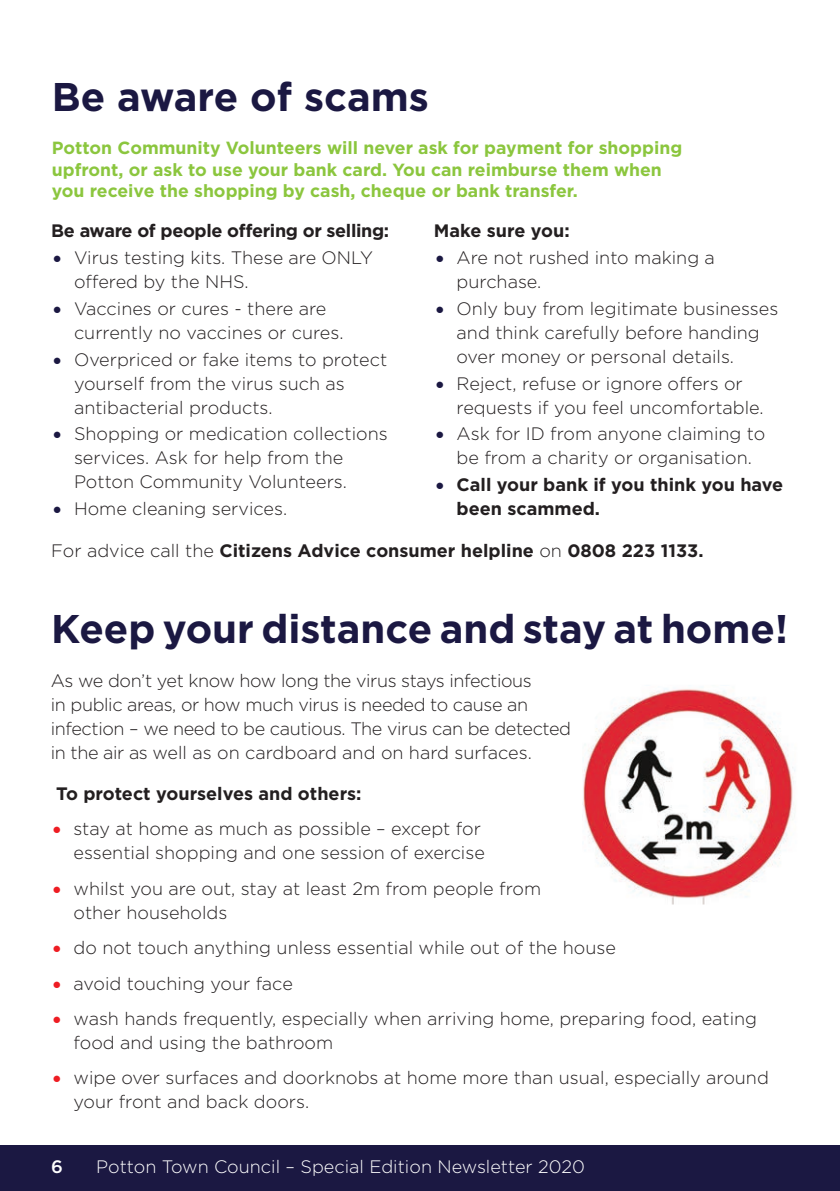
<style>
.page{position:relative;width:840px;height:1191px;background:#fff}
.page>*{position:absolute;margin:0;border:0;box-sizing:border-box;transform-origin:0 0}
.t1{font:700 40px "Gotham";color:#1b1842}
.t2{font:300 18px/24px "Gotham";color:#231f20}
.t3{font:300 18px/24px "Gotham";letter-spacing:-.02em;color:#231f20}
.t4{font:700 18px/24px "Gotham";color:#231f20}
.t5{font:300 18px "Gotham";color:#fff}
.t6{font:700 18px "Gotham";letter-spacing:-.02em;color:#231f20}
.t7{font:500 18px "Gotham";color:#fff}
.t8{font:700 17.6px/21.2px "Gotham";color:#8bc63e}
.s1{font-size:26px;color:#1b1842}
.s2{font-weight:300;font-size:26px;color:#1b1842}
.s3{font-weight:300}
.s4{font-size:26px;color:#ee1d23}
</style>
<div class="page">
<div style="left:0;top:1145px;width:839px;height:46px;background:#1b1842"></div>
<img style="left:582px;top:687px;width:213px;height:217px">
<h1 class="t1" style="left:52px;top:71px;width:378px">Be aware of scams</h1>
<p class="t8" style="left:52px;top:137px;width:631px">Potton Community Volunteers will never ask for payment for shopping upfront, or ask to use your bank card. You can reimburse them when you receive the shopping by cash, cheque or bank transfer.</p>
<p class="t6" style="left:51px;top:219px;width:339px">Be aware of people offering or selling:</p>
<p class="t2" style="left:74px;top:245px;width:300px;text-indent:-23px"><span class="s1">•</span> Virus testing kits. These are ONLY offered by the NHS.</p>
<p class="t2" style="left:74px;top:296px;width:271px;text-indent:-23px"><span class="s1">•</span> Vaccines or cures - there are currently no vaccines or cures.</p>
<p class="t2" style="left:74px;top:347px;width:314px;text-indent:-23px"><span class="s1">•</span> Overpriced or fake items to protect yourself from the virus such as antibacterial products.</p>
<p class="t2" style="left:74px;top:421px;width:315px;text-indent:-23px"><span class="s1">•</span> Shopping or medication collections services. Ask for help from the<br>Potton Community Volunteers.</p>
<p class="t2" style="left:51px;top:496px;width:237px"><span class="s1">•</span> Home cleaning services.</p>
<p class="t4" style="left:433px;top:218px;width:137px">Make sure you:</p>
<p class="t2" style="left:456px;top:245px;width:260px;text-indent:-23px"><span class="s1">•</span> Are not rushed into making a purchase.</p>
<p class="t2" style="left:456px;top:296px;width:323px;text-indent:-23px"><span class="s1">•</span> Only buy from legitimate businesses and think carefully before handing over money or personal details.</p>
<p class="t2" style="left:456px;top:371px;width:308px;text-indent:-23px"><span class="s1">•</span> Reject, refuse or ignore offers or requests if you feel uncomfortable.</p>
<p class="t2" style="left:433px;top:421px;width:333px;text-align:center"><span class="s1">•</span> Ask for ID from anyone claiming to be from a charity or organisation.</p>
<p class="t4" style="left:456px;top:473px;width:328px;text-indent:-23px"><span class="s2">•</span> Call your bank if you think you have been scammed.</p>
<p class="t4" style="left:51px;top:539px;width:653px"><span class="s3">For advice call the</span> Citizens Advice consumer helpline <span class="s3">on</span> 0808 223 1133.</p>
<h1 class="t1" style="left:51px;top:602px;width:737px">Keep your distance and stay at home!</h1>
<p class="t3" style="left:51px;top:668px;width:521px">As we don’t yet know how long the virus stays infectious<br>in public areas, or how much virus is needed to cause an infection – we need to be cautious. The virus can be detected in the air as well as on cardboard and on hard surfaces.</p>
<p class="t4" style="left:56px;top:781px;width:307px">To protect yourselves and others:</p>
<p class="t2" style="left:51px;top:816px;width:435px;text-align:right"><span class="s4">•</span> stay at home as much as possible – except for essential shopping and one session of exercise</p>
<p class="t2" style="left:73px;top:876px;width:469px;text-indent:-23px"><span class="s4">•</span> whilst you are out, stay at least 2m from people from other households</p>
<p class="t2" style="left:51px;top:935px;width:566px"><span class="s4">•</span> do not touch anything unless essential while out of the house</p>
<p class="t2" style="left:51px;top:970px;width:243px"><span class="s4">•</span> avoid touching your face</p>
<p class="t2" style="left:73px;top:1006px;width:684px;text-indent:-23px"><span class="s4">•</span> wash hands frequently, especially when arriving home, preparing food, eating food and using the bathroom</p>
<p class="t2" style="left:73px;top:1065px;width:696px;text-indent:-23px"><span class="s4">•</span> wipe over surfaces and doorknobs at home more than usual, especially around your front and back doors.</p>
<p class="t7" style="left:51px;top:1154px;width:13px">6</p>
<p class="t5" style="left:96px;top:1155px;width:490px">Potton Town Council – Special Edition Newsletter 2020</p>
</div>
